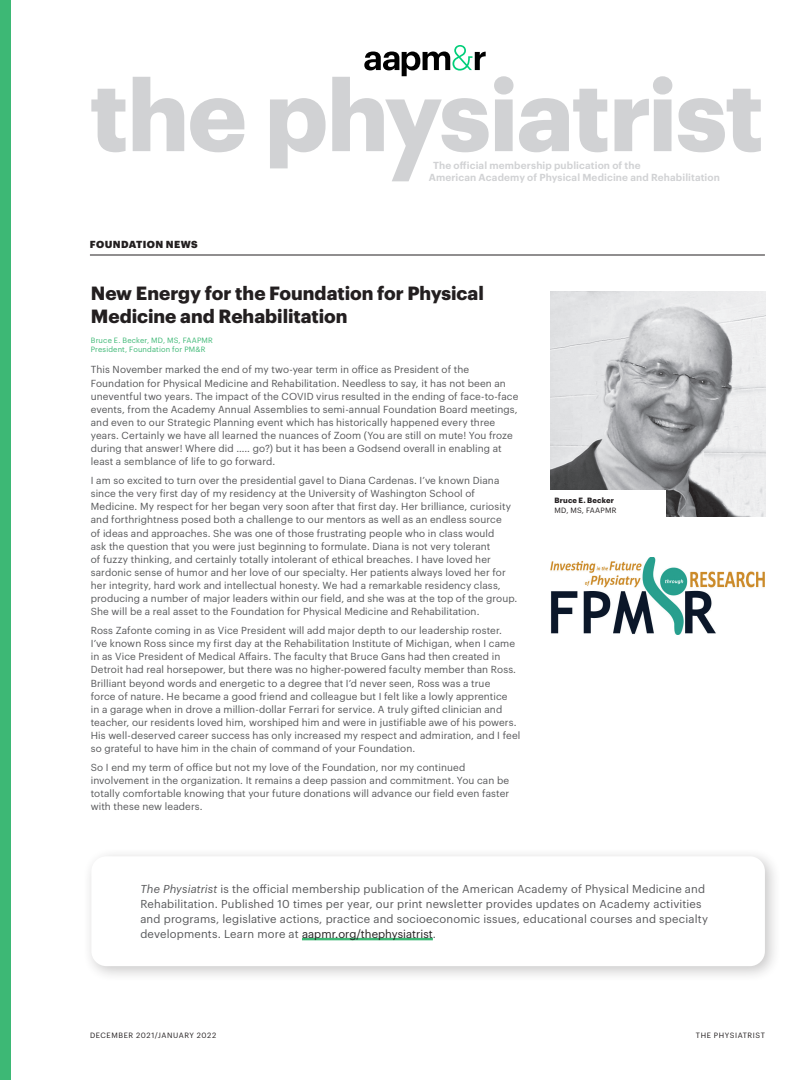
<style>
.page{position:relative;width:810px;height:1080px;background:#fff}
.page>*{position:absolute;margin:0;border:0;box-sizing:border-box;transform-origin:0 0}
.t1{font:700 18.75px/22.5px "Graphik";color:#231f20}
.t2{font:11.25px/15px "Graphik";letter-spacing:.015em;color:#57585a}
.t3{font:10px/13.1px "Graphik";letter-spacing:.01em;color:#57585a}
.t4{font:600 10px/12.5px "Graphik";letter-spacing:.015em;color:#d1d2d4}
.t5{font:900 10px "Graphik";letter-spacing:.04em;color:#231f20}
.t6{font:7.5px "Graphik";letter-spacing:.02em;color:#3db875}
.t7{font:7.5px "Graphik";letter-spacing:.075em;color:#231f20}
.t8{font:700 7.5px/9.4px "Graphik";letter-spacing:.025em;color:#231f20}
.s1{font-weight:400}
.s2{font-style:italic}
.s3{color:#231f20}
</style>
<div class="page">
<div style="left:0;top:0;width:11px;height:1080px;background:#3db875"></div>
<svg style="left:364px;top:45px;width:122px;height:31px"></svg>
<svg style="left:91px;top:76px;width:670px;height:105px"></svg>
<div style="left:83px;top:848px;width:698px;height:135px;background:#231f20;opacity:.25"></div>
<div style="left:91px;top:856px;width:674px;height:110px;background:#fff;border-radius:15px"></div>
<hr style="left:90px;top:255px;width:675px;height:1px;background:#231f20">
<hr style="left:302px;top:938px;width:131px;height:2px;background:#3db875">
<img style="left:551px;top:291px;width:215px;height:225px">
<div style="left:551px;top:490px;width:115px;height:26px;background:#fff"></div>
<img style="left:551px;top:558px;width:214px;height:77px">
<p class="t5" style="left:90px;top:237px;width:109px">FOUNDATION NEWS</p>
<p class="t4" style="left:429px;top:158px;width:293px;text-indent:4px">The official membership publication of the<br>American Academy of Physical Medicine and Rehabilitation</p>
<p class="t1" style="left:91px;top:280px;width:395px">New Energy for the Foundation for Physical<br>Medicine and Rehabilitation</p>
<p class="t6" style="left:91px;top:335px;width:124px">Bruce E. Becker, MD, MS, FAAPMR</p>
<p class="t6" style="left:91px;top:344px;width:116px">President, Foundation for PM&amp;R</p>
<p class="t3" style="left:91px;top:362px;width:429px">This November marked the end of my two-year term in office as President of the Foundation for Physical Medicine and Rehabilitation. Needless to say, it has not been an uneventful two years. The impact of the COVID virus resulted in the ending of face-to-face events, from the Academy Annual Assemblies to semi-annual Foundation Board meetings, and even to our Strategic Planning event which has historically happened every three years. Certainly we have all learned the nuances of Zoom (You are still on mute! You froze during that answer! Where did ….. go?) but it has been a Godsend overall in enabling at least a semblance of life to go forward.</p>
<p class="t3" style="left:91px;top:473px;width:428px">I am so excited to turn over the presidential gavel to Diana Cardenas. I’ve known Diana since the very first day of my residency at the University of Washington School of Medicine. My respect for her began very soon after that first day. Her brilliance, curiosity and forthrightness posed both a challenge to our mentors as well as an endless source<br>of ideas and approaches. She was one of those frustrating people who in class would<br>ask the question that you were just beginning to formulate. Diana is not very tolerant<br>of fuzzy thinking, and certainly totally intolerant of ethical breaches. I have loved her sardonic sense of humor and her love of our specialty. Her patients always loved her for her integrity, hard work and intellectual honesty. We had a remarkable residency class, producing a number of major leaders within our field, and she was at the top of the group.<br>She will be a real asset to the Foundation for Physical Medicine and Rehabilitation.</p>
<p class="t3" style="left:91px;top:623px;width:431px">Ross Zafonte coming in as Vice President will add major depth to our leadership roster.<br>I’ve known Ross since my first day at the Rehabilitation Institute of Michigan, when I came in as Vice President of Medical Affairs. The faculty that Bruce Gans had then created in Detroit had real horsepower, but there was no higher-powered faculty member than Ross.<br>Brilliant beyond words and energetic to a degree that I’d never seen, Ross was a true<br>force of nature. He became a good friend and colleague but I felt like a lowly apprentice<br>in a garage when in drove a million-dollar Ferrari for service. A truly gifted clinician and teacher, our residents loved him, worshiped him and were in justifiable awe of his powers.<br>His well-deserved career success has only increased my respect and admiration, and I feel so grateful to have him in the chain of command of your Foundation.</p>
<p class="t3" style="left:91px;top:760px;width:420px">So I end my term of office but not my love of the Foundation, nor my continued involvement in the organization. It remains a deep passion and commitment. You can be totally comfortable knowing that your future donations will advance our field even faster with these new leaders.</p>
<p class="t8" style="left:555px;top:495px;width:63px">Bruce E. Becker<br><span class="s1">MD, MS, FAAPMR</span></p>
<p class="t2" style="left:140px;top:880px;width:569px"><span class="s2">The Physiatrist</span> is the official membership publication of the American Academy of Physical Medicine and Rehabilitation. Published 10 times per year, our print newsletter provides updates on Academy activities and programs, legislative actions, practice and socioeconomic issues, educational courses and specialty developments. Learn more at <span class="s3">aapmr.org/thephysiatrist</span>.</p>
<p class="t7" style="left:90px;top:1030px;width:128px">DECEMBER 2021/JANUARY 2022</p>
<p class="t7" style="left:696px;top:1030px;width:71px">THE PHYSIATRIST</p>
</div>
